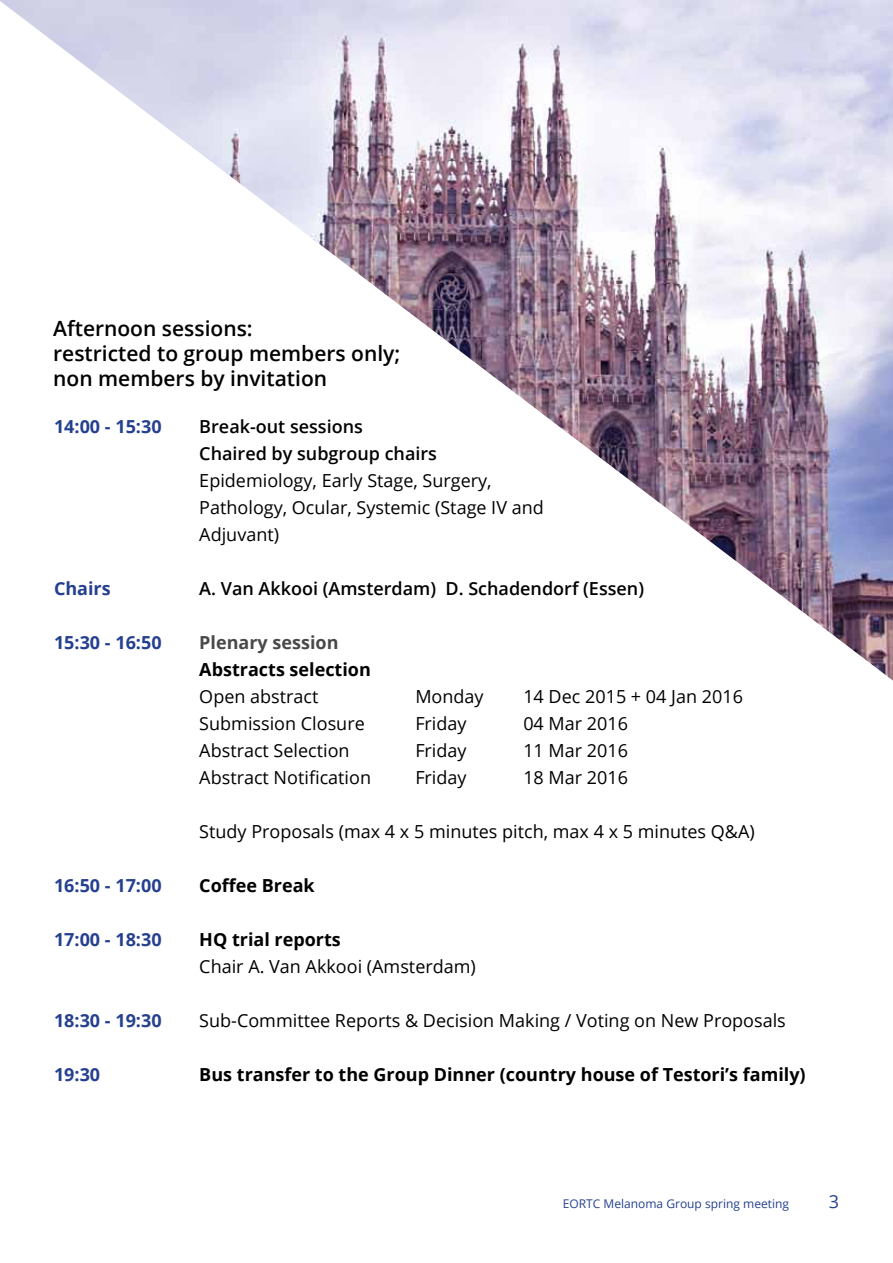
<style>
.page{position:relative;width:893px;height:1263px;background:#fff}
.page>*{position:absolute;margin:0;border:0;box-sizing:border-box;transform-origin:0 0}
.t1{font:600 21px/25.2px "Open Sans";color:#000}
.t2{font:18px/27px "Open Sans";color:#000}
.t3{font:700 18px "Open Sans";color:#000}
.t4{font:600 18px/27px "Open Sans";color:#000}
.t5{font:700 18px "Open Sans";color:#25408f}
.t6{font:700 18px "Open Sans";color:#494949}
.t7{font:18px "Open Sans";color:#25408f}
.t8{font:12px "Open Sans";color:#25408f}
</style>
<div class="page">
<img style="left:0;top:0;width:893px;height:681px">
<p class="t1" style="left:53px;top:315px;width:349px">Afternoon sessions:<br>restricted to group members only; non members by invitation</p>
<p class="t5" style="left:54px;top:414px;width:109px">14:00 - 15:30</p>
<p class="t5" style="left:54px;top:576px;width:58px">Chairs</p>
<p class="t5" style="left:54px;top:630px;width:109px">15:30 - 16:50</p>
<p class="t5" style="left:54px;top:873px;width:109px">16:50 - 17:00</p>
<p class="t5" style="left:54px;top:927px;width:109px">17:00 - 18:30</p>
<p class="t5" style="left:54px;top:1008px;width:109px">18:30 - 19:30</p>
<p class="t5" style="left:54px;top:1062px;width:48px">19:30</p>
<p class="t4" style="left:199px;top:413px;width:239px">Break-out sessions<br>Chaired by subgroup chairs</p>
<p class="t2" style="left:199px;top:467px;width:346px">Epidemiology, Early Stage, Surgery,<br>Pathology, Ocular, Systemic (Stage IV and<br>Adjuvant)</p>
<p class="t4" style="left:199px;top:575px;width:446px">A. Van Akkooi (Amsterdam) D. Schadendorf (Essen)</p>
<p class="t6" style="left:199px;top:630px;width:141px">Plenary session</p>
<p class="t3" style="left:199px;top:657px;width:173px">Abstracts selection</p>
<p class="t2" style="left:199px;top:683px;width:121px">Open abstract</p>
<p class="t2" style="left:415px;top:683px;width:70px">Monday</p>
<p class="t2" style="left:523px;top:683px;width:221px">14 Dec 2015 + 04 Jan 2016</p>
<p class="t2" style="left:199px;top:710px;width:167px">Submission Closure</p>
<p class="t2" style="left:415px;top:710px;width:53px">Friday</p>
<p class="t2" style="left:523px;top:710px;width:106px">04 Mar 2016</p>
<p class="t2" style="left:199px;top:737px;width:152px">Abstract Selection</p>
<p class="t2" style="left:415px;top:737px;width:53px">Friday</p>
<p class="t2" style="left:523px;top:737px;width:106px">11 Mar 2016</p>
<p class="t2" style="left:199px;top:764px;width:173px">Abstract Notification</p>
<p class="t2" style="left:415px;top:764px;width:53px">Friday</p>
<p class="t2" style="left:523px;top:764px;width:106px">18 Mar 2016</p>
<p class="t2" style="left:199px;top:818px;width:557px">Study Proposals (max 4 x 5 minutes pitch, max 4 x 5 minutes Q&amp;A)</p>
<p class="t3" style="left:199px;top:873px;width:117px">Coffee Break</p>
<p class="t3" style="left:199px;top:927px;width:143px">HQ trial reports</p>
<p class="t2" style="left:199px;top:953px;width:278px">Chair A. Van Akkooi (Amsterdam)</p>
<p class="t2" style="left:199px;top:1007px;width:588px">Sub-Committee Reports &amp; Decision Making / Voting on New Proposals</p>
<p class="t3" style="left:199px;top:1062px;width:608px">Bus transfer to the Group Dinner (country house of Testori’s family)</p>
<p class="t8" style="left:563px;top:1195px;width:228px">EORTC Melanoma Group spring meeting</p>
<p class="t7" style="left:829px;top:1189px;width:12px">3</p>
</div>
